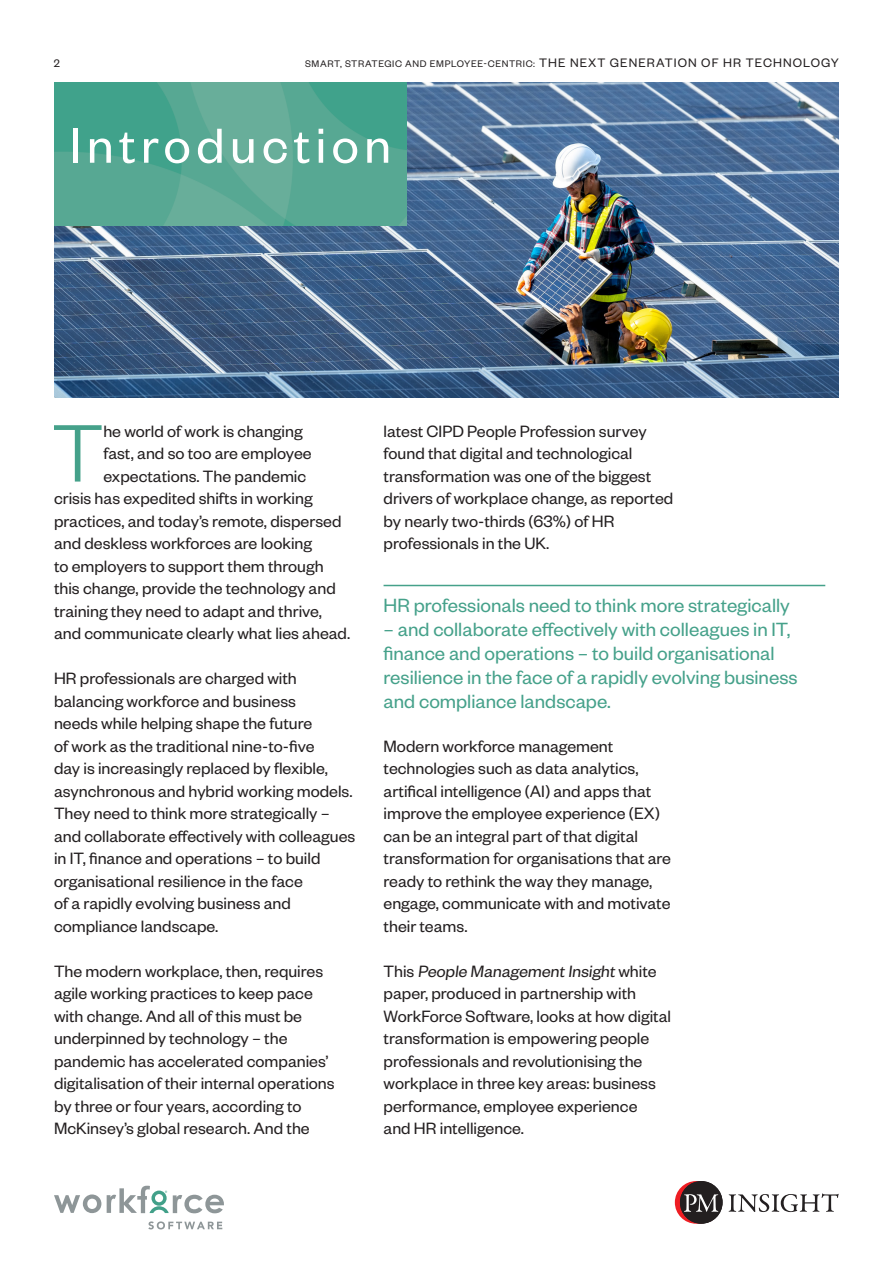
<style>
.page{position:relative;width:893px;height:1263px;background:#fff}
.page>*{position:absolute;margin:0;border:0;box-sizing:border-box;transform-origin:0 0}
.t1{font:300 89.4px "Founders Grotesk";color:#45a18a}
.t2{font:54px "Founders Grotesk";letter-spacing:.1em;color:#fff}
.t3{font:21px/24px "Founders Grotesk";color:#45a18a}
.t4{font:18px/22.5px "Founders Grotesk";color:#231f20}
.t5{font:12px "Founders Grotesk";color:#231f20}
.t6{font:10.5px "Founders Grotesk";letter-spacing:.06em;color:#231f20}
.s1{font-size:13.5px}
</style>
<div class="page">
<svg style="left:729px;top:1193px;width:110px;height:19px"></svg>
<svg style="left:680px;top:1181px;width:43px;height:43px"></svg>
<svg style="left:675px;top:1181px;width:43px;height:43px"></svg>
<svg style="left:148px;top:1221px;width:74px;height:8px"></svg>
<svg style="left:54px;top:1194px;width:47px;height:19px"></svg>
<svg style="left:107px;top:1186px;width:117px;height:27px"></svg>
<hr style="left:384px;top:585px;width:441px;height:1px;background:#45a18a">
<img style="left:54px;top:82px;width:785px;height:316px">
<img style="left:54px;top:82px;width:352px;height:143px">
<p class="t5" style="left:54px;top:56px;width:8px">2</p>
<p class="t6" style="left:305px;top:58px;width:535px">SMART, STRATEGIC AND EMPLOYEE-CENTRIC: <span class="s1">THE NEXT GENERATION OF HR TECHNOLOGY</span></p>
<h2 class="t2" style="left:70px;top:112px;width:322px">Introduction</h2>
<h1 class="t1" style="left:52px;top:399px;width:53px">T</h1>
<p class="t4" style="left:103px;top:419px;width:201px">he world of work is changing</p>
<p class="t4" style="left:103px;top:441px;width:210px">fast, and so too are employee</p>
<p class="t4" style="left:103px;top:464px;width:204px">expectations. The pandemic</p>
<p class="t4" style="left:54px;top:486px;width:260px">crisis has expedited shifts in working</p>
<p class="t4" style="left:54px;top:509px;width:289px">practices, and today’s remote, dispersed</p>
<p class="t4" style="left:54px;top:531px;width:260px">and deskless workforces are looking</p>
<p class="t4" style="left:54px;top:554px;width:271px">to employers to support them through</p>
<p class="t4" style="left:54px;top:576px;width:283px">this change, provide the technology and</p>
<p class="t4" style="left:54px;top:599px;width:270px">training they need to adapt and thrive,</p>
<p class="t4" style="left:54px;top:621px;width:298px">and communicate clearly what lies ahead.</p>
<p class="t4" style="left:54px;top:666px;width:303px">HR professionals are charged with balancing workforce and business<br>needs while helping shape the future<br>of work as the traditional nine-to-five<br>day is increasingly replaced by flexible, asynchronous and hybrid working models.<br>They need to think more strategically – and collaborate effectively with colleagues in IT, finance and operations – to build organisational resilience in the face<br>of a rapidly evolving business and compliance landscape.</p>
<p class="t4" style="left:54px;top:959px;width:282px">The modern workplace, then, requires agile working practices to keep pace with change. And all of this must be underpinned by technology – the pandemic has accelerated companies’ digitalisation of their internal operations by three or four years, according to McKinsey’s global research. And the</p>
<p class="t4" style="left:384px;top:419px;width:291px">latest CIPD People Profession survey found that digital and technological transformation was one of the biggest drivers of workplace change, as reported by nearly two-thirds (63%) of HR professionals in the UK.</p>
<p class="t3" style="left:384px;top:592px;width:408px">HR professionals need to think more strategically</p>
<p class="t3" style="left:384px;top:616px;width:415px">– and collaborate effectively with colleagues in IT, finance and operations – to build organisational resilience in the face of a rapidly evolving business and compliance landscape.</p>
<p class="t4" style="left:384px;top:734px;width:289px">Modern workforce management technologies such as data analytics, artifical intelligence (AI) and apps that improve the employee experience (EX) can be an integral part of that digital transformation for organisations that are ready to rethink the way they manage, engage, communicate with and motivate their teams.</p>
<p class="t4" style="left:384px;top:959px;width:289px">This People Management Insight white paper, produced in partnership with WorkForce Software, looks at how digital transformation is empowering people professionals and revolutionising the workplace in three key areas: business performance, employee experience<br>and HR intelligence.</p>
</div>
